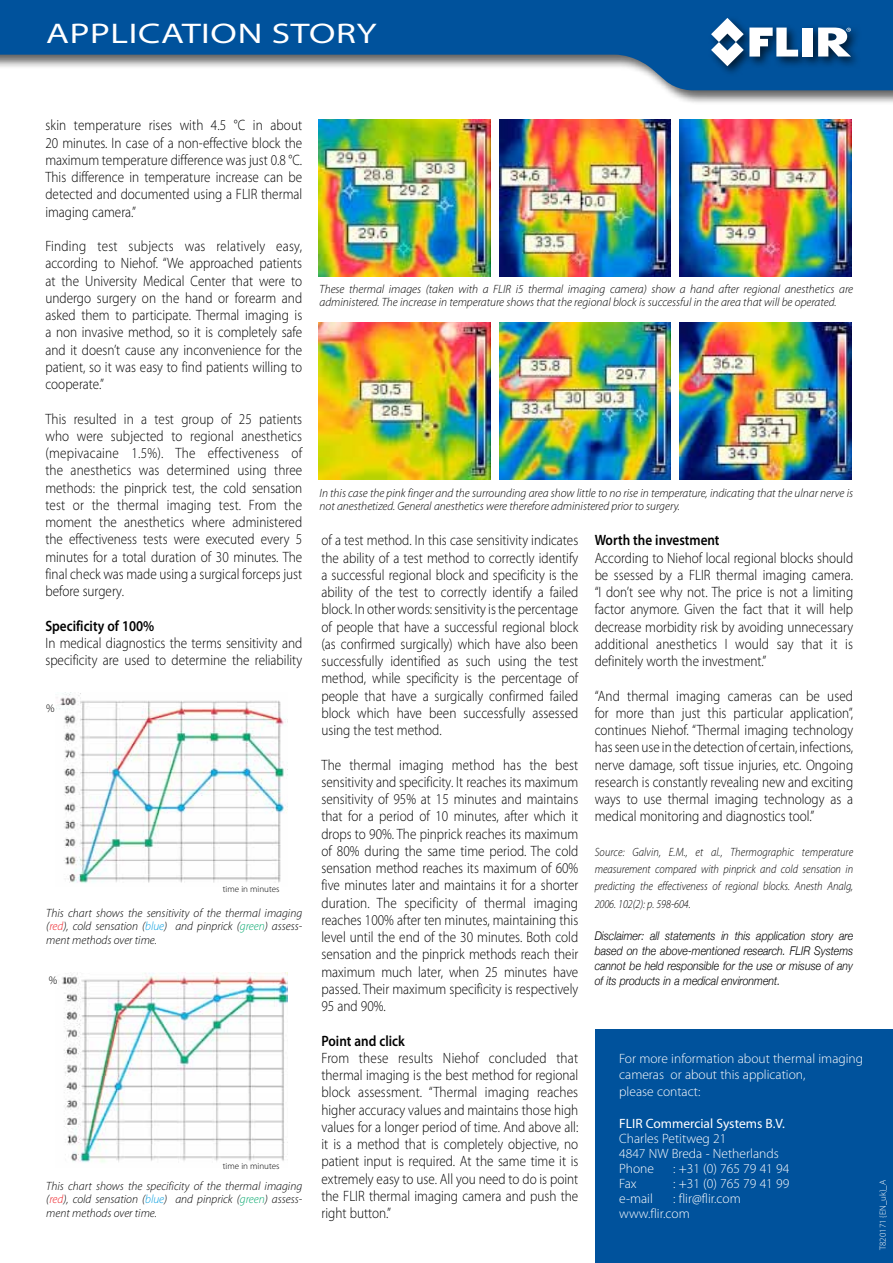
<style>
.page{position:relative;width:893px;height:1263px;background:#fff}
.page>*{position:absolute;margin:0;border:0;box-sizing:border-box;transform-origin:0 0}
.t1{font:semi-expanded 28.5px "Myriad Pro";letter-spacing:.02em;color:#fff;scale:1.2 1}
.t2{font:300 15px/17.2px "Myriad Pro";color:#000;text-align:justify;scale:.88 1}
.t3{font:600 15px "Myriad Pro";color:#000;scale:.88 1}
.t4{font:300 13.5px/15px "Myriad Pro";color:#fff}
.t5{font:13.5px "Myriad Pro";color:#fff}
.t6{font:italic 300 12px/13.5px "Myriad Pro";color:#000;text-align:justify}
.t7{font:italic 300 12px/17.2px "Myriad Pro";color:#000;text-align:justify;scale:.88 1}
.t8{font:italic 300 12px/15px "Helvetica Neue";color:#000;text-align:justify;scale:.88 1}
.t9{font:300 11.55px "Myriad Pro";color:#000}
.t10{font:300 9px "Myriad Pro";color:#000}
.t11{font:300 9px "Myriad Pro";color:#fff}
.s1{color:#ed1d24}
.s2{color:#009cdf}
.s3{color:#00a76b}
</style>
<div class="page">
<div style="left:0;top:0;width:893px;height:105px;background:#000;opacity:.6"></div>
<svg style="left:0;top:0;width:893px;height:90px;fill:#00529c"></svg>
<div style="left:708px;top:15px;width:155px;height:62px;background:#000;opacity:.66"></div>
<div style="left:803px;top:28px;width:10px;height:29px;background:#fff"></div>
<svg style="left:711px;top:18px;width:87px;height:48px"></svg>
<svg style="left:818px;top:28px;width:33px;height:29px"></svg>
<div style="left:595px;top:1029px;width:298px;height:234px;background:#00529c"></div>
<img style="left:319px;top:119px;width:171px;height:157px">
<img style="left:319px;top:322px;width:171px;height:157px">
<img style="left:499px;top:119px;width:171px;height:157px">
<img style="left:499px;top:322px;width:171px;height:157px">
<img style="left:680px;top:119px;width:171px;height:157px">
<img style="left:680px;top:322px;width:171px;height:157px">
<img style="left:56px;top:693px;width:232px;height:191px">
<img style="left:62px;top:972px;width:225px;height:191px">
<h1 class="t1" style="left:46px;top:15px;width:277px">APPLICATION STORY</h1>
<p class="t2" style="left:45px;top:117px;width:293px">skin temperature rises with 4.5 °C in about 20 minutes. In case of a non-effective block the maximum temperature difference was just 0.8 °C.<br>This difference in temperature increase can be detected and documented using a FLIR thermal imaging camera.”</p>
<p class="t2" style="left:45px;top:237px;width:293px">Finding test subjects was relatively easy, according to Niehof. “We approached patients at the University Medical Center that were to undergo surgery on the hand or forearm and asked them to participate. Thermal imaging is a non invasive method, so it is completely safe and it doesn’t cause any inconvenience for the patient, so it was easy to find patients willing to cooperate.”</p>
<p class="t2" style="left:45px;top:410px;width:293px">This resulted in a test group of 25 patients who were subjected to regional anesthetics (mepivacaine 1.5%). The effectiveness of the anesthetics was determined using three methods: the pinprick test, the cold sensation test or the thermal imaging test. From the moment the anesthetics where administered the effectiveness tests were executed every 5 minutes for a total duration of 30 minutes. The final check was made using a surgical forceps just before surgery.</p>
<p class="t3" style="left:45px;top:616px;width:125px">Specificity of 100%</p>
<p class="t2" style="left:45px;top:634px;width:293px">In medical diagnostics the terms sensitivity and specificity are used to determine the reliability</p>
<p class="t9" style="left:46px;top:701px;width:10px">%</p>
<p class="t10" style="left:223px;top:884px;width:58px">time in minutes</p>
<p class="t6" style="left:46px;top:906px;width:257px">This chart shows the sensitivity of the thermal imaging (<span class="s1">red</span>), cold sensation (<span class="s2">blue</span>) and pinprick (<span class="s3">green</span>) assess&shy;ment methods over time.</p>
<p class="t9" style="left:49px;top:973px;width:10px">%</p>
<p class="t10" style="left:223px;top:1160px;width:58px">time in minutes</p>
<p class="t6" style="left:46px;top:1179px;width:257px">This chart shows the specificity of the thermal imaging (<span class="s1">red</span>), cold sensation (<span class="s2">blue</span>) and pinprick (<span class="s3">green</span>) assess&shy;ment methods over time.</p>
<p class="t6" style="left:320px;top:282px;width:535px">These thermal images (taken with a FLIR i5 thermal imaging camera) show a hand after regional anesthetics are administered. The increase in temperature shows that the regional block is successful in the area that will be operated.</p>
<p class="t6" style="left:320px;top:486px;width:535px">In this case the pink finger and the surrounding area show little to no rise in temperature, indicating that the ulnar nerve is not anesthetized. General anesthetics were therefore administered prior to surgery.</p>
<p class="t2" style="left:321px;top:531px;width:293px">of a test method. In this case sensitivity indicates the ability of a test method to correctly identify a successful regional block and specificity is the ability of the test to correctly identify a failed block. In other words: sensitivity is the percentage of people that have a successful regional block (as confirmed surgically) which have also been successfully identified as such using the test method, while specificity is the percentage of people that have a surgically confirmed failed block which have been successfully assessed using the test method.</p>
<p class="t2" style="left:321px;top:756px;width:293px">The thermal imaging method has the best sensitivity and specificity. It reaches its maximum sensitivity of 95% at 15 minutes and maintains that for a period of 10 minutes, after which it drops to 90%. The pinprick reaches its maximum of 80% during the same time period. The cold sensation method reaches its maximum of 60% five minutes later and maintains it for a shorter duration. The specificity of thermal imaging reaches 100% after ten minutes, maintaining this level until the end of the 30 minutes. Both cold sensation and the pinprick methods reach their maximum much later, when 25 minutes have passed. Their maximum specificity is respectively 95 and 90%.</p>
<p class="t3" style="left:321px;top:1031px;width:96px">Point and click</p>
<p class="t2" style="left:321px;top:1049px;width:293px">From these results Niehof concluded that thermal imaging is the best method for regional block assessment. “Thermal imaging reaches higher accuracy values and maintains those high values for a longer period of time. And above all: it is a method that is completely objective, no patient input is required. At the same time it is extremely easy to use. All you need to do is point the FLIR thermal imaging camera and push the right button.”</p>
<p class="t3" style="left:595px;top:531px;width:143px">Worth the investment</p>
<p class="t2" style="left:595px;top:549px;width:295px">According to Niehof local regional blocks should be ssessed by a FLIR thermal imaging camera. “I don’t see why not. The price is not a limiting factor anymore. Given the fact that it will help decrease morbidity risk by avoiding unnecessary additional anesthetics I would say that it is definitely worth the investment.”</p>
<p class="t2" style="left:595px;top:687px;width:295px">“And thermal imaging cameras can be used for more than just this particular application”, continues Niehof. “Thermal imaging technology has seen use in the detection of certain, infections, nerve damage, soft tissue injuries, etc. Ongoing research is constantly revealing new and exciting ways to use thermal imaging technology as a medical monitoring and diagnostics tool.”</p>
<p class="t7" style="left:595px;top:843px;width:295px">Source: Galvin, E.M., et al., Thermographic temperature measurement compared with pinprick and cold sensation in predicting the effectiveness of regional blocks. Anesth Analg, 2006. 102(2): p. 598-604.</p>
<p class="t8" style="left:595px;top:928px;width:295px">Disclaimer: all statements in this application story are based on the above-mentioned research. FLIR Systems cannot be held responsible for the use or misuse of any of its products in a medical environment.</p>
<p class="t4" style="left:619px;top:1049px;width:245px;line-height:16.8px">For more information about thermal imaging cameras or about this application,<br>please contact:</p>
<p class="t5" style="left:619px;top:1115px;width:167px">FLIR Commercial Systems B.V.</p>
<p class="t4" style="left:619px;top:1131px;width:161px">Charles Petitweg 21<br>4847 NW Breda - Netherlands<br>Phone</p>
<p class="t4" style="left:673px;top:1161px;width:118px">: +31 (0) 765 79 41 94</p>
<p class="t4" style="left:619px;top:1176px;width:19px">Fax</p>
<p class="t4" style="left:673px;top:1176px;width:118px">: +31 (0) 765 79 41 99</p>
<p class="t4" style="left:619px;top:1191px;width:35px">e-mail</p>
<p class="t4" style="left:619px;top:1191px;width:123px;text-indent:54px">: flir@flir.com www.flir.com</p>
<p class="t11" style="left:877px;top:1250px;width:72px;rotate:-90deg">T820171 {EN_uk}_A</p>
</div>
